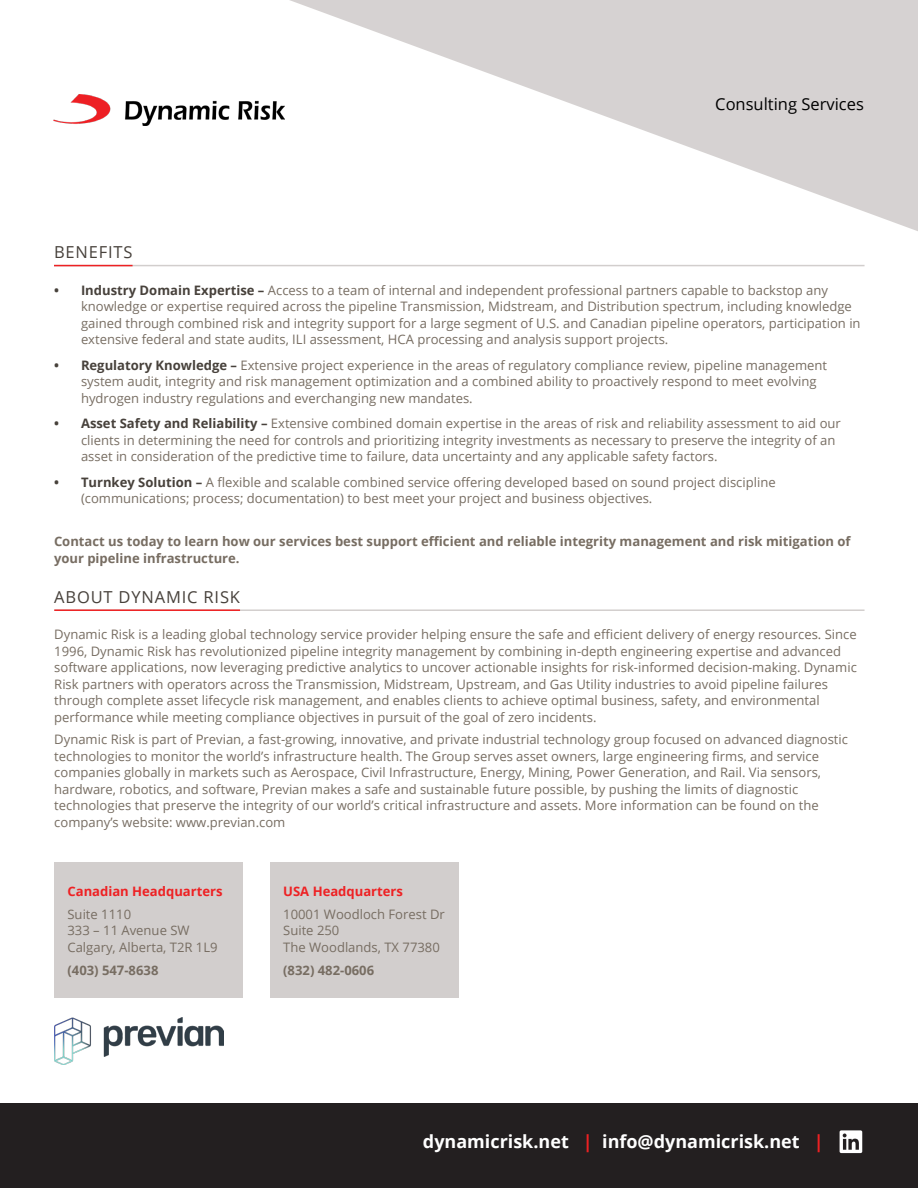
<style>
.page{position:relative;width:918px;height:1188px;background:#fff}
.page>*{position:absolute;margin:0;border:0;box-sizing:border-box;transform-origin:0 0}
.t1{font:700 18px "Open Sans";color:#fff}
.t2{font:16.5px "Open Sans";letter-spacing:.05em;color:#47413b}
.t3{font:16.5px "Open Sans";color:#000}
.Bullet_Lv_1{font:13.05px/16.5px "Open Sans";color:#776d62}
.Box{font:700 13.05px/16.5px "Open Sans";color:#776d62}
.Box-2{font:13.05px/16.5px "Open Sans";color:#776d62}
.Box-3{font:700 13.05px "Open Sans";color:#ee2123}
.s1{font-weight:700;color:#47413b}
.s2{color:#ee2123}
</style>
<div class="page">
<svg style="left:290px;top:0;width:628px;height:231px"></svg>
<div style="left:0;top:1103px;width:918px;height:85px;background:#231f20"></div>
<hr style="left:54px;top:265px;width:811px;height:1px;background:#d2cecd">
<hr style="left:54px;top:265px;width:79px;height:1px;background:#ee2123">
<svg style="left:840px;top:1130px;width:22px;height:23px"></svg>
<div style="left:270px;top:863px;width:189px;height:135px;background:#d2cecd"></div>
<div style="left:54px;top:863px;width:189px;height:135px;background:#d2cecd"></div>
<img style="left:55px;top:1017px;width:169px;height:48px">
<hr style="left:54px;top:609px;width:811px;height:2px;background:#d2cecd">
<hr style="left:54px;top:609px;width:186px;height:2px;background:#ee2123">
<img style="left:54px;top:95px;width:231px;height:30px">
<p class="t3" style="left:715px;top:93px;width:150px">Consulting Services</p>
<h2 class="t2" style="left:54px;top:241px;width:80px">BENEFITS</h2>
<p class="Bullet_Lv_1" style="left:81px;top:282px;width:781px;text-indent:-27px"><span class="s1">• Industry Domain Expertise –</span> Access to a team of internal and independent professional partners capable to backstop any knowledge or expertise required across the pipeline Transmission, Midstream, and Distribution spectrum, including knowledge gained through combined risk and integrity support for a large segment of U.S. and Canadian pipeline operators, participation in extensive federal and state audits, ILI assessment, HCA processing and analysis support projects.</p>
<p class="Bullet_Lv_1" style="left:81px;top:357px;width:748px;text-indent:-27px"><span class="s1">• Regulatory Knowledge –</span> Extensive project experience in the areas of regulatory compliance review, pipeline management system audit, integrity and risk management optimization and a combined ability to proactively respond to meet evolving hydrogen industry regulations and everchanging new mandates.</p>
<p class="Bullet_Lv_1" style="left:81px;top:415px;width:761px;text-indent:-27px"><span class="s1">• Asset Safety and Reliability –</span> Extensive combined domain expertise in the areas of risk and reliability assessment to aid our clients in determining the need for controls and prioritizing integrity investments as necessary to preserve the integrity of an asset in consideration of the predictive time to failure, data uncertainty and any applicable safety factors.</p>
<p class="Bullet_Lv_1" style="left:81px;top:474px;width:696px;text-indent:-27px"><span class="s1">• Turnkey Solution –</span> A flexible and scalable combined service offering developed based on sound project discipline (communications; process; documentation) to best meet your project and business objectives.</p>
<p class="Box" style="left:54px;top:533px;width:798px">Contact us today to learn how our services best support efficient and reliable integrity management and risk mitigation of your pipeline infrastructure.</p>
<h2 class="t2" style="left:54px;top:585px;width:187px">ABOUT DYNAMIC RISK</h2>
<p class="Bullet_Lv_1" style="left:54px;top:626px;width:804px">Dynamic Risk is a leading global technology service provider helping ensure the safe and efficient delivery of energy resources. Since 1996, Dynamic Risk has revolutionized pipeline integrity management by combining in-depth engineering expertise and advanced software applications, now leveraging predictive analytics to uncover actionable insights for risk-informed decision-making. Dynamic Risk partners with operators across the Transmission, Midstream, Upstream, and Gas Utility industries to avoid pipeline failures through complete asset lifecycle risk management, and enables clients to achieve optimal business, safety, and environmental performance while meeting compliance objectives in pursuit of the goal of zero incidents.</p>
<p class="Bullet_Lv_1" style="left:54px;top:731px;width:795px">Dynamic Risk is part of Previan, a fast-growing, innovative, and private industrial technology group focused on advanced diagnostic technologies to monitor the world’s infrastructure health. The Group serves asset owners, large engineering firms, and service companies globally in markets such as Aerospace, Civil Infrastructure, Energy, Mining, Power Generation, and Rail. Via sensors, hardware, robotics, and software, Previan makes a safe and sustainable future possible, by pushing the limits of diagnostic technologies that preserve the integrity of our world’s critical infrastructure and assets. More information can be found on the company’s website: www.previan.com</p>
<p class="Box-3" style="left:68px;top:882px;width:157px">Canadian Headquarters</p>
<p class="Box-2" style="left:68px;top:906px;width:152px">Suite 1110<br>333 – 11 Avenue SW<br>Calgary, Alberta, T2R 1L9</p>
<p class="Box" style="left:68px;top:962px;width:92px">(403) 547-8638</p>
<p class="Box-3" style="left:283px;top:882px;width:121px">USA Headquarters</p>
<p class="Box-2" style="left:283px;top:906px;width:163px">10001 Woodloch Forest Dr<br>Suite 250<br>The Woodlands, TX 77380</p>
<p class="Box" style="left:283px;top:962px;width:92px">(832) 482-0606</p>
<p class="t1" style="left:423px;top:1129px;width:402px">dynamicrisk.net <span class="s2">|</span> info@dynamicrisk.net <span class="s2">|</span></p>
</div>
